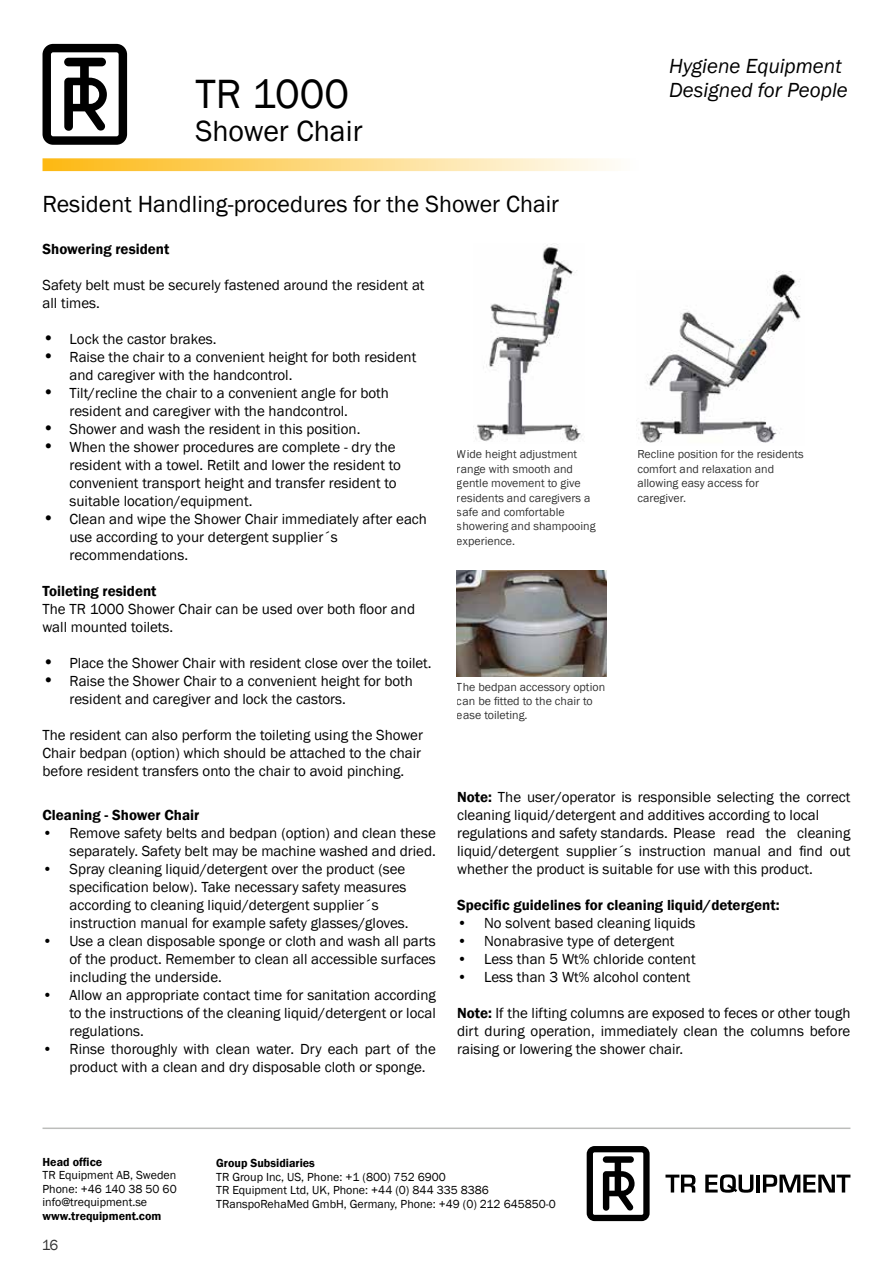
<style>
.page{position:relative;width:893px;height:1263px;background:#fff}
.page>*{position:absolute;margin:0;border:0;box-sizing:border-box;transform-origin:0 0}
.t1{font:42px "Franklin Gothic";color:#000}
.t2{font:30px "Franklin Gothic";color:#000}
.t3{font:24px "Franklin Gothic";color:#000}
.t4{font:italic 21px/24px "Franklin Gothic";color:#000}
.t5{font:15px/18px "Franklin Gothic";color:#000}
.t6{font:600 15px "Franklin Gothic";color:#000}
.t7{font:12px/14.4px "Franklin Gothic";color:#000}
.t8{font:600 12px "Franklin Gothic";color:#000}
.s1{font-size:18px}
.s2{font-weight:600}
</style>
<div class="page">
<hr style="left:43px;top:1127px;width:807px;height:2px;background:#bcbdbb">
<svg style="left:587px;top:1146px;width:63px;height:75px"></svg>
<svg style="left:665px;top:1174px;width:30px;height:18px"></svg>
<svg style="left:705px;top:1174px;width:48px;height:19px"></svg>
<hr style="left:757px;top:1174px;width:3px;height:18px;background:#000">
<svg style="left:763px;top:1174px;width:87px;height:18px"></svg>
<svg style="left:43px;top:44px;width:84px;height:101px"></svg>
<svg style="left:43px;top:158px;width:572px;height:13px;background:#fdda86"></svg>
<img style="left:475px;top:244px;width:108px;height:198px">
<img style="left:638px;top:271px;width:163px;height:172px">
<img style="left:457px;top:571px;width:150px;height:105px">
<h1 class="t1" style="left:195px;top:67px;width:155px">TR 1000</h1>
<h2 class="t2" style="left:195px;top:112px;width:169px">Shower Chair</h2>
<h3 class="t3" style="left:43px;top:189px;width:518px">Resident Handling-procedures for the Shower Chair</h3>
<h3 class="t4" style="left:669px;top:55px;width:180px">Hygiene Equipment<br>Designed for People</h3>
<p class="t6" style="left:43px;top:240px;width:128px">Showering resident</p>
<p class="t5" style="left:43px;top:276px;width:384px">Safety belt must be securely fastened around the resident at all times.</p>
<p class="t5" style="left:43px;top:330px;width:176px"><span class="s1">•</span> Lock the castor brakes.</p>
<p class="t5" style="left:70px;top:348px;width:348px;text-indent:-27px"><span class="s1">•</span> Raise the chair to a convenient height for both resident and caregiver with the handcontrol.</p>
<p class="t5" style="left:70px;top:384px;width:321px;text-indent:-27px"><span class="s1">•</span> Tilt/recline the chair to a convenient angle for both resident and caregiver with the handcontrol.</p>
<p class="t5" style="left:43px;top:420px;width:319px"><span class="s1">•</span> Shower and wash the resident in this position.</p>
<p class="t5" style="left:70px;top:438px;width:333px;text-indent:-27px"><span class="s1">•</span> When the shower procedures are complete - dry the resident with a towel. Retilt and lower the resident to convenient transport height and transfer resident to suitable location/equipment.</p>
<p class="t5" style="left:70px;top:510px;width:359px;text-indent:-27px"><span class="s1">•</span> Clean and wipe the Shower Chair immediately after each use according to your detergent supplier´s recommendations.</p>
<p class="t6" style="left:43px;top:582px;width:116px">Toileting resident</p>
<p class="t5" style="left:43px;top:600px;width:374px">The TR 1000 Shower Chair can be used over both floor and wall mounted toilets.</p>
<p class="t5" style="left:43px;top:654px;width:391px"><span class="s1">•</span> Place the Shower Chair with resident close over the toilet.</p>
<p class="t5" style="left:70px;top:672px;width:345px;text-indent:-27px"><span class="s1">•</span> Raise the Shower Chair to a convenient height for both resident and caregiver and lock the castors.</p>
<p class="t5" style="left:43px;top:726px;width:382px">The resident can also perform the toileting using the Shower<br>Chair bedpan (option) which should be attached to the chair before resident transfers onto the chair to avoid pinching.</p>
<p class="t6" style="left:43px;top:805px;width:158px">Cleaning - Shower Chair</p>
<p class="t5" style="left:43px;top:824px;width:395px;text-align:right">• Remove safety belts and bedpan (option) and clean these separately. Safety belt may be machine washed and dried.</p>
<p class="t5" style="left:70px;top:860px;width:341px;text-indent:-27px">• Spray cleaning liquid/detergent over the product (see specification below). Take necessary safety measures according to cleaning liquid/detergent supplier´s instruction manual for example safety glasses/gloves.</p>
<p class="t5" style="left:70px;top:932px;width:368px;text-align:justify;text-indent:-27px">• Use a clean disposable sponge or cloth and wash all parts of the product. Remember to clean all accessible surfaces including the underside.</p>
<p class="t5" style="left:70px;top:986px;width:368px;text-align:justify;text-indent:-27px">• Allow an appropriate contact time for sanitation according to the instructions of the cleaning liquid/detergent or local regulations.</p>
<p class="t5" style="left:70px;top:1040px;width:368px;text-indent:-27px">• Rinse thoroughly with clean water. Dry each part of the product with a clean and dry disposable cloth or sponge.</p>
<p class="t7" style="left:457px;top:447px;width:140px">Wide height adjustment range with smooth and gentle movement to give residents and caregivers a safe and comfortable showering and shampooing experience.</p>
<p class="t7" style="left:637px;top:447px;width:168px">Recline position for the residents comfort and relaxation and allowing easy access for caregiver.</p>
<p class="t7" style="left:457px;top:679px;width:150px">The bedpan accessory option can be fitted to the chair to ease toileting.</p>
<p class="t5" style="left:457px;top:789px;width:395px"><span class="s2">Note:</span> The user/operator is responsible selecting the correct cleaning liquid/detergent and additives according to local regulations and safety standards. Please read the cleaning liquid/detergent supplier´s instruction manual and find out whether the product is suitable for use with this product.</p>
<p class="t6" style="left:457px;top:896px;width:324px">Specific guidelines for cleaning liquid/detergent:</p>
<p class="t5" style="left:457px;top:915px;width:240px">• No solvent based cleaning liquids</p>
<p class="t5" style="left:457px;top:933px;width:219px">• Nonabrasive type of detergent</p>
<p class="t5" style="left:457px;top:951px;width:240px">• Less than 5 Wt% chloride content</p>
<p class="t5" style="left:457px;top:969px;width:235px">• Less than 3 Wt% alcohol content</p>
<p class="t5" style="left:457px;top:1005px;width:395px;text-align:justify"><span class="s2">Note:</span> If the lifting columns are exposed to feces or other tough dirt during operation, immediately clean the columns before raising or lowering the shower chair.</p>
<p class="t8" style="left:43px;top:1154px;width:61px">Head office</p>
<p class="t7" style="left:43px;top:1169px;width:136px;line-height:13.5px;text-align:justify">TR Equipment AB, Sweden Phone: +46 140 38 50 60 info@trequipment.se</p>
<p class="t8" style="left:43px;top:1208px;width:120px">www.trequipment.com</p>
<p class="t5" style="left:41px;top:1236px;width:19px">16</p>
<p class="t8" style="left:216px;top:1156px;width:100px">Group Subsidiaries</p>
<p class="t7" style="left:216px;top:1170px;width:341px;line-height:13.5px">TR Group Inc, US, Phone: +1 (800) 752 6900<br>TR Equipment Ltd, UK, Phone: +44 (0) 844 335 8386<br>TRanspoRehaMed GmbH, Germany, Phone: +49 (0) 212 645850-0</p>
</div>
